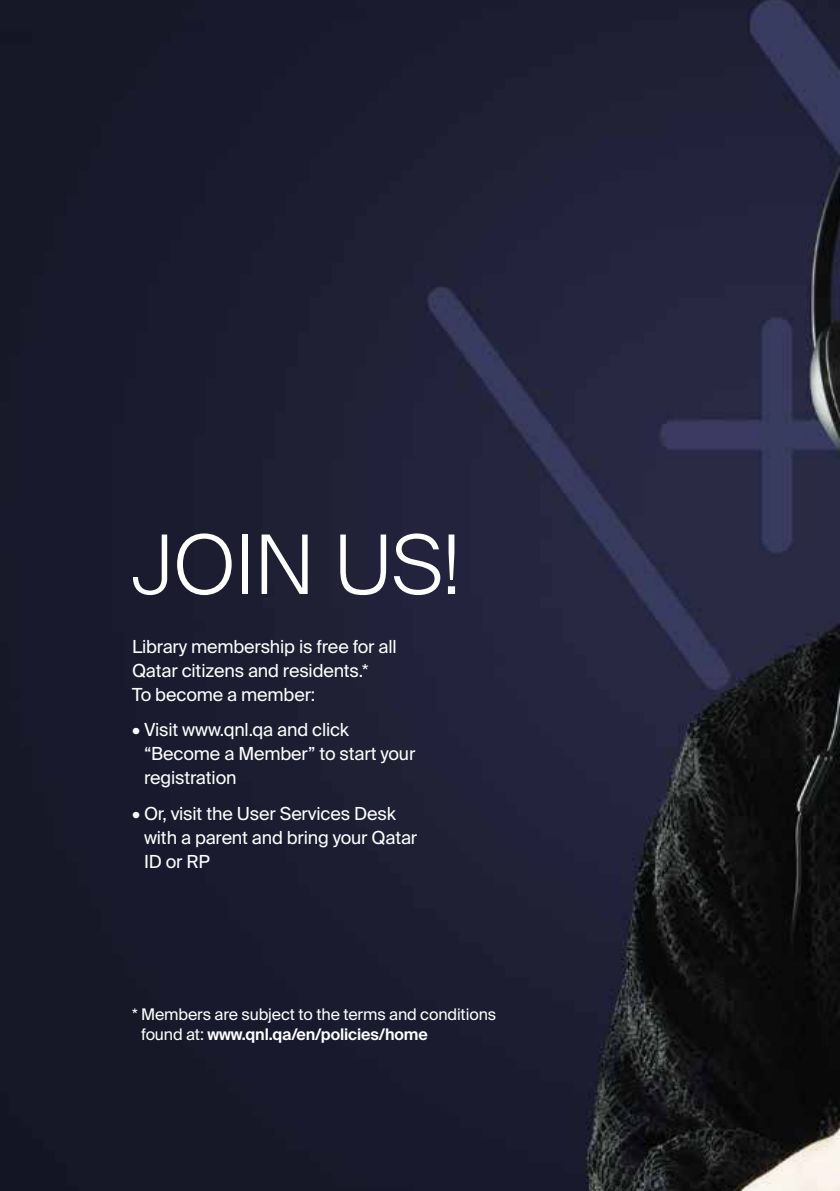
<style>
.page{position:relative;width:840px;height:1191px;background:#fff}
.page>*{position:absolute;margin:0;border:0;box-sizing:border-box;transform-origin:0 0}
.t1{font:300 82px "Suisse Intl";color:#fff}
.t2{font:18px/24px "Suisse Intl";letter-spacing:-.01em;color:#fff}
.t3{font:16px/20px "Suisse Intl";letter-spacing:-.01em;color:#fff}
.s1{font-weight:600}
</style>
<div class="page">
<img style="left:0;top:0;width:839px;height:1191px">
<h1 class="t1" style="left:132px;top:517px;width:330px">JOIN US!</h1>
<p class="t2" style="left:132px;top:635px;width:266px">Library membership is free for all<br>Qatar citizens and residents.*<br>To become a member:</p>
<p class="t2" style="left:144px;top:718px;width:273px;text-indent:-12px">• Visit www.qnl.qa and click “Become a Member” to start your registration</p>
<p class="t2" style="left:144px;top:801px;width:275px;text-indent:-12px">• Or, visit the User Services Desk with a parent and bring your Qatar<br>ID or RP</p>
<p class="t3" style="left:141px;top:1004px;width:356px;text-indent:-9px">* Members are subject to the terms and conditions found at: <span class="s1">www.qnl.qa/en/policies/home</span></p>
</div>
